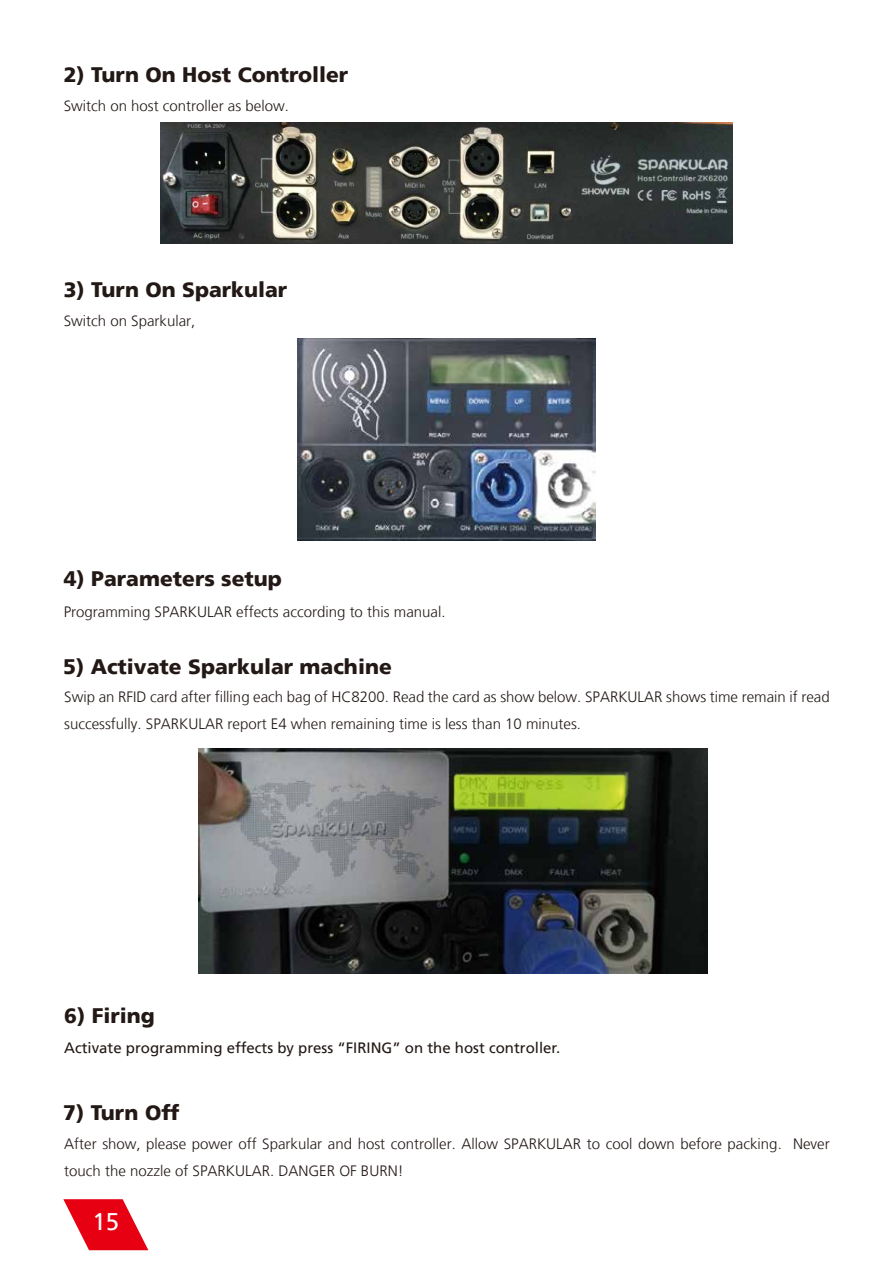
<style>
.page{position:relative;width:893px;height:1263px;background:#fff}
.page>*{position:absolute;margin:0;border:0;box-sizing:border-box;transform-origin:0 0}
.t1{font:24px "Frutiger LT";color:#fff}
.t2{font:900 21px "Frutiger LT";color:#221815}
.t3{font:300 15px/27px "Frutiger LT";color:#221815}
.t4{font:15px "Frutiger LT";color:#221815}
</style>
<div class="page">
<img style="left:160px;top:123px;width:573px;height:120px">
<img style="left:199px;top:749px;width:508px;height:224px">
<img style="left:297px;top:339px;width:298px;height:202px">
<svg style="left:63px;top:1199px;width:85px;height:51px"></svg>
<h2 class="t2" style="left:64px;top:62px;width:286px">2) Turn On Host Controller</h2>
<p class="t3" style="left:64px;top:93px;width:227px">Switch on host controller as below.</p>
<h2 class="t2" style="left:64px;top:277px;width:225px">3) Turn On Sparkular</h2>
<p class="t3" style="left:64px;top:308px;width:133px">Switch on Sparkular,</p>
<h2 class="t2" style="left:64px;top:566px;width:220px">4) Parameters setup</h2>
<p class="t3" style="left:64px;top:598px;width:383px">Programming SPARKULAR effects according to this manual.</p>
<h2 class="t2" style="left:63px;top:654px;width:330px">5) Activate Sparkular machine</h2>
<p class="t3" style="left:64px;top:683px;width:767px">Swip an RFID card after filling each bag of HC8200. Read the card as show below. SPARKULAR shows time remain if read successfully. SPARKULAR report E4 when remaining time is less than 10 minutes.</p>
<h2 class="t2" style="left:64px;top:1003px;width:92px">6) Firing</h2>
<p class="t4" style="left:64px;top:1039px;width:497px">Activate programming effects by press “FIRING” on the host controller.</p>
<h2 class="t2" style="left:63px;top:1100px;width:118px">7) Turn Off</h2>
<p class="t3" style="left:64px;top:1131px;width:767px">After show, please power off Sparkular and host controller. Allow SPARKULAR to cool down before packing. Never touch the nozzle of SPARKULAR. DANGER OF BURN!</p>
<h1 class="t1" style="left:92px;top:1208px;width:28px">15</h1>
</div>
